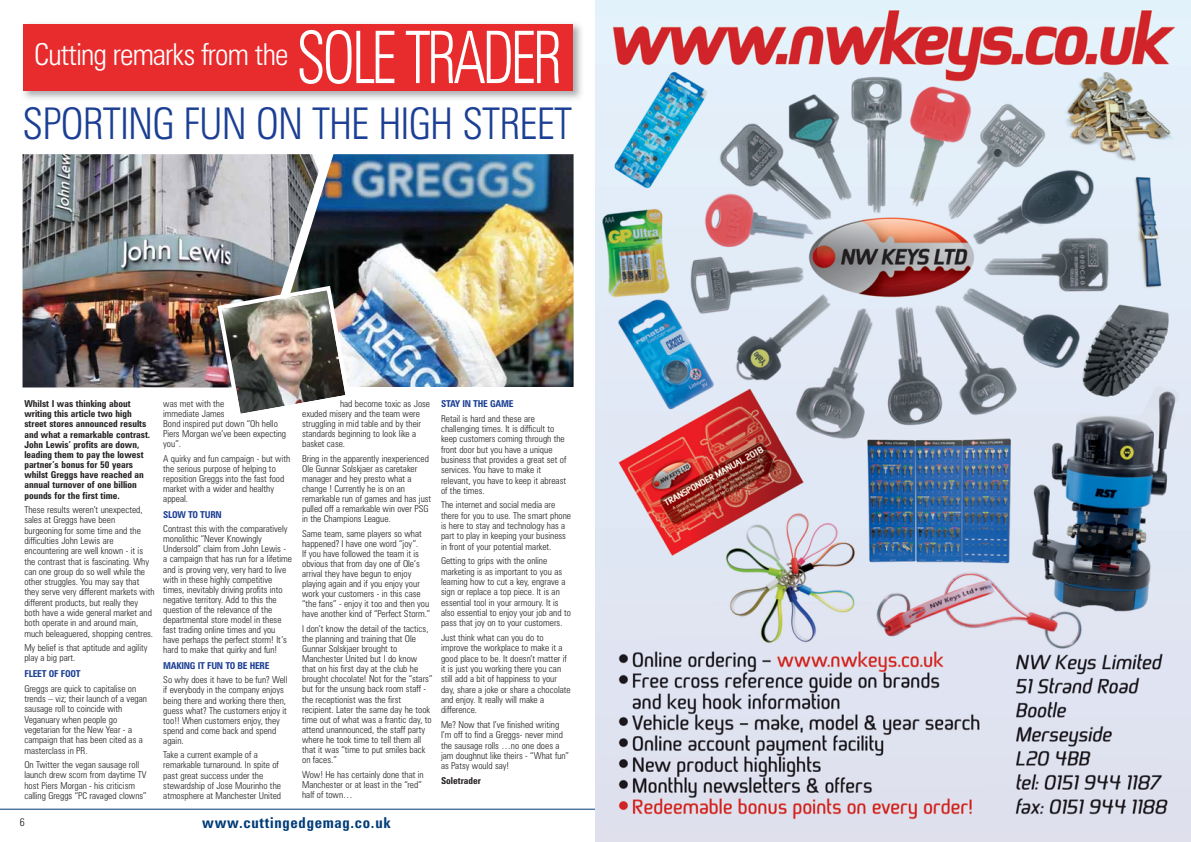
<style>
.page{position:relative;width:1191px;height:842px;background:#fff}
.page>*{position:absolute;margin:0;border:0;box-sizing:border-box;transform-origin:0 0}
.t1{font:300 condensed 72.6px "Zurich BT";letter-spacing:-.05em;color:#fff;scale:.8 1}
.t2{font:300 condensed 43.8px "Zurich BT";letter-spacing:-.01em;color:#1b3f94;scale:.94 1}
.t3{font:300 condensed 30.3px "Zurich BT";letter-spacing:-.03em;color:#fff}
.t4{font:700 condensed 15px "Zurich BT";letter-spacing:.05em;color:#003c78}
.t5{font:300 condensed 11px "Zurich BT";color:#231f20}
.t6{font:300 condensed 9.5px/10.1px "Zurich BT";color:#231f20}
.t7{font:700 condensed 9.5px/10.2px "Zurich BT";color:#231f20}
.t8{font:700 condensed 9.5px "Zurich BT";letter-spacing:-.025em;color:#1b3f94}
</style>
<div class="page">
<img style="left:23px;top:23px;width:559px;height:76px">
<div style="left:24px;top:24px;width:549px;height:67px;background:#e82b2d"></div>
<hr style="left:0;top:809px;width:595px;height:1px;background:#003c78">
<img style="left:23px;top:154px;width:238px;height:233px">
<img style="left:261px;top:154px;width:312px;height:232px">
<img style="left:595px;top:0;width:596px;height:842px">
<img style="left:215px;top:284px;width:137px;height:130px">
<h3 class="t3" style="left:34px;top:43px;width:256px">Cutting remarks from the</h3>
<h1 class="t1" style="left:296px;top:30px;width:334px">SOLE TRADER</h1>
<h2 class="t2" style="left:22px;top:107px;width:586px">SPORTING FUN ON THE HIGH STREET</h2>
<p class="t7" style="left:24px;top:400px;width:127px">Whilst I was thinking about writing this article two high street stores announced results and what a remarkable contrast.<br>John Lewis’ profits are down, leading them to pay the lowest partner’s bonus for 50 years whilst Greggs have reached an annual turnover of one billion pounds for the first time.</p>
<p class="t6" style="left:24px;top:506px;width:132px">These results weren’t unexpected, sales at Greggs have been burgeoning for some time and the difficulties John Lewis are encountering are well known - it is the contrast that is fascinating. Why can one group do so well while the other struggles. You may say that they serve very different markets with different products, but really they both have a wide general market and both operate in and around main, much beleaguered, shopping centres.</p>
<p class="t6" style="left:24px;top:644px;width:125px">My belief is that aptitude and agility play a big part.</p>
<p class="t8" style="left:24px;top:670px;width:58px">FLEET OF FOOT</p>
<p class="t6" style="left:24px;top:684px;width:124px">Greggs are quick to capitalise on trends – viz; their launch of a vegan sausage roll to coincide with<br>Veganuary when people go vegetarian for the New Year - a campaign that has been cited as a masterclass in PR.</p>
<p class="t6" style="left:24px;top:761px;width:124px">On Twitter the vegan sausage roll launch drew scorn from daytime TV host Piers Morgan - his criticism calling Greggs “PC ravaged clowns”</p>
<p class="t5" style="left:20px;top:818px;width:7px">6</p>
<p class="t6" style="left:163px;top:400px;width:124px">was met with the<br>immediate James<br>Bond inspired put down “Oh hello<br>Piers Morgan we’ve been expecting you”.</p>
<p class="t6" style="left:163px;top:454px;width:128px">A quirky and fun campaign - but with the serious purpose of helping to reposition Greggs into the fast food market with a wider and healthy appeal.</p>
<p class="t8" style="left:163px;top:511px;width:60px">SLOW TO TURN</p>
<p class="t6" style="left:163px;top:525px;width:130px">Contrast this with the comparatively monolithic “Never Knowingly Undersold” claim from John Lewis - a campaign that has run for a lifetime and is proving very, very hard to live with in these highly competitive times, inevitably driving profits into negative territory. Add to this the question of the relevance of the departmental store model in these fast trading online times and you have perhaps the perfect storm! It’s hard to make that quirky and fun!</p>
<p class="t8" style="left:163px;top:662px;width:108px">MAKING IT FUN TO BE HERE</p>
<p class="t6" style="left:163px;top:676px;width:126px">So why does it have to be fun? Well if everybody in the company enjoys being there and working there then, guess what? The customers enjoy it too!! When customers enjoy, they spend and come back and spend again.</p>
<p class="t6" style="left:163px;top:751px;width:119px">Take a current example of a remarkable turnaround. In spite of past great success under the stewardship of Jose Mourinho the atmosphere at Manchester United</p>
<p class="t6" style="left:302px;top:400px;width:129px;text-indent:38px">had become toxic as Jose exuded misery and the team were struggling in mid table and by their standards beginning to look like a basket case.</p>
<p class="t6" style="left:302px;top:454px;width:131px">Bring in the apparently inexperienced<br>Ole Gunnar Solskjaer as caretaker manager and hey presto what a change ! Currently he is on an remarkable run of games and has just pulled off a remarkable win over PSG in the Champions League.</p>
<p class="t6" style="left:302px;top:529px;width:130px">Same team, same players so what happened? I have one word “joy”.<br>If you have followed the team it is obvious that from day one of Ole’s arrival they have begun to enjoy playing again and if you enjoy your work your customers - in this case “the fans” - enjoy it too and then you have another kind of “Perfect Storm.”</p>
<p class="t6" style="left:302px;top:624px;width:132px">I don’t know the detail of the tactics, the planning and training that Ole<br>Gunnar Solskjaer brought to<br>Manchester United but I do know that on his first day at the club he brought chocolate! Not for the “stars” but for the unsung back room staff - the receptionist was the first recipient. Later the same day he took time out of what was a frantic day, to attend unannounced, the staff party where he took time to tell them all that it was “time to put smiles back on faces.”</p>
<p class="t6" style="left:302px;top:770px;width:123px">Wow! He has certainly done that in<br>Manchester or at least in the “red” half of town…</p>
<h3 class="t4" style="left:202px;top:817px;width:190px">www.cuttingedgemag.co.uk</h3>
<p class="t8" style="left:441px;top:400px;width:74px">STAY IN THE GAME</p>
<p class="t6" style="left:441px;top:414px;width:127px">Retail is hard and these are challenging times. It is difficult to keep customers coming through the front door but you have a unique business that provides a great set of services. You have to make it relevant, you have to keep it abreast of the times.</p>
<p class="t6" style="left:441px;top:501px;width:131px">The internet and social media are there for you to use. The smart phone is here to stay and technology has a part to play in keeping your business in front of your potential market.</p>
<p class="t6" style="left:441px;top:557px;width:131px">Getting to grips with the online marketing is as important to you as learning how to cut a key, engrave a sign or replace a top piece. It is an essential tool in your armoury. It is also essential to enjoy your job and to pass that joy on to your customers.</p>
<p class="t6" style="left:441px;top:633px;width:131px">Just think what can you do to improve the workplace to make it a good place to be. It doesn’t matter if it is just you working there you can still add a bit of happiness to your day, share a joke or share a chocolate and enjoy. It really will make a difference.</p>
<p class="t6" style="left:441px;top:720px;width:129px">Me? Now that I’ve finished writing<br>I’m off to find a Greggs- never mind the sausage rolls …no one does a jam doughnut like theirs - “What fun” as Patsy would say!</p>
<p class="t7" style="left:441px;top:777px;width:41px">Soletrader</p>
</div>
